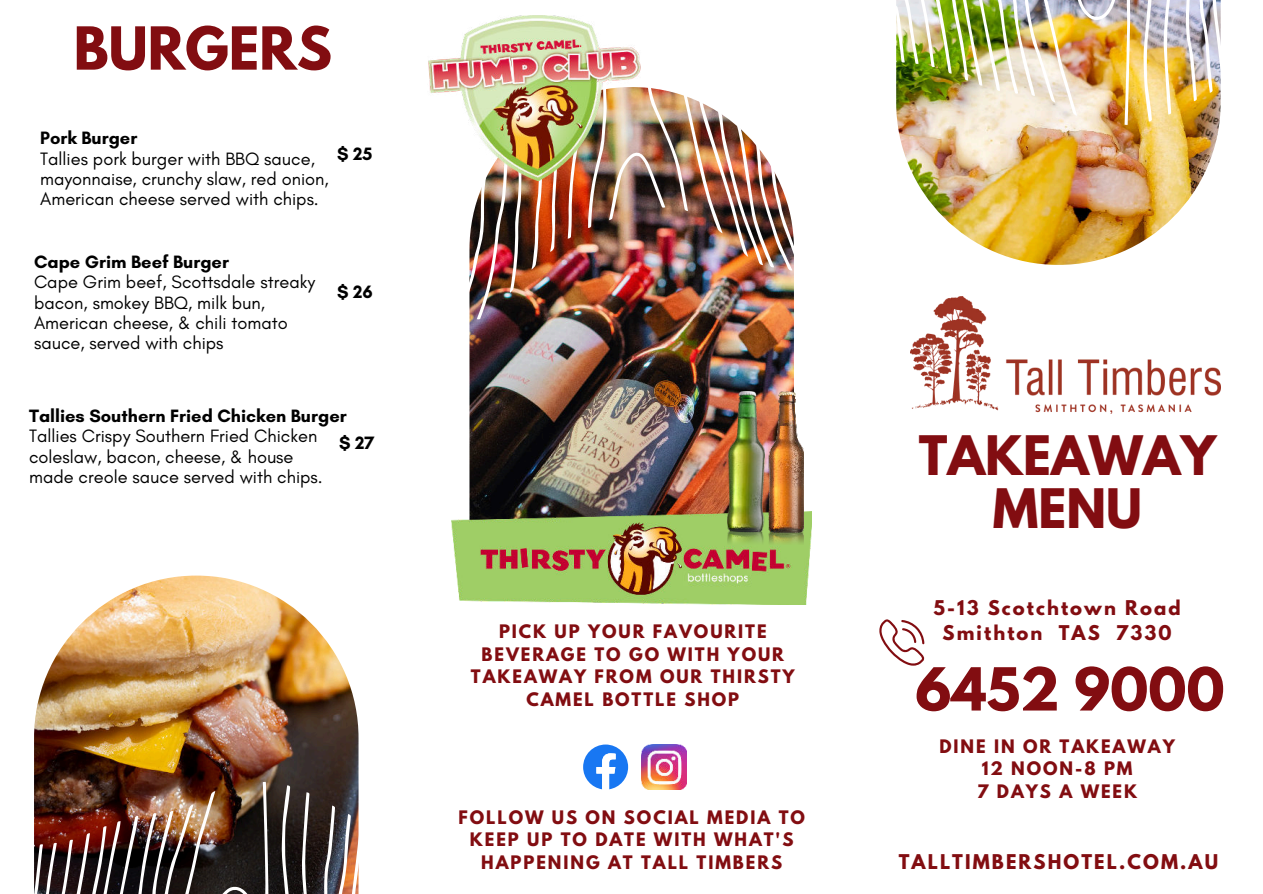
<style>
.page{position:relative;width:1263px;height:894px;background:#fff}
.page>*{position:absolute;margin:0;border:0;box-sizing:border-box;transform-origin:0 0}
.t1{font:700 52.5px "League Spartan";color:#820d11}
.t2{font:700 48.15px/52.8px "League Spartan";color:#820d11;text-align:center}
.t3{font:18.15px/20.2px "Glacial Indifference";color:#000}
.t4{font:700 18.15px "Glacial Indifference";color:#000}
.t5{font:700 18px/24.8px "League Spartan";letter-spacing:.115em;color:#820d11;text-align:center}
.t6{font:700 16.5px/22.5px "League Spartan";letter-spacing:.115em;color:#820d11;text-align:center}
</style>
<div class="page">
<img style="left:469px;top:319px;width:325px;height:192px">
<img style="left:469px;top:15px;width:325px;height:304px">
<img style="left:641px;top:744px;width:45px;height:45px">
<svg style="left:583px;top:744px;width:45px;height:45px"></svg>
<img style="left:428px;top:16px;width:213px;height:164px">
<img style="left:452px;top:511px;width:360px;height:93px">
<img style="left:769px;top:391px;width:35px;height:153px">
<img style="left:728px;top:391px;width:37px;height:153px">
<img style="left:910px;top:296px;width:311px;height:117px">
<svg style="left:879px;top:619px;width:46px;height:46px"></svg>
<img style="left:897px;top:125px;width:322px;height:140px">
<img style="left:896px;top:0;width:325px;height:125px">
<img style="left:34px;top:575px;width:324px;height:206px">
<img style="left:34px;top:781px;width:325px;height:112px">
<h1 class="t1" style="left:74px;top:7px;width:260px">BURGERS</h1>
<p class="t4" style="left:40px;top:127px;width:99px">Pork Burger</p>
<p class="t3" style="left:40px;top:149px;width:290px">Tallies pork burger with BBQ sauce, mayonnaise, crunchy slaw, red onion,<br>American cheese served with chips.</p>
<p class="t4" style="left:337px;top:143px;width:37px">$ 25</p>
<p class="t4" style="left:34px;top:251px;width:196px">Cape Grim Beef Burger</p>
<p class="t3" style="left:34px;top:272px;width:283px">Cape Grim beef, Scottsdale streaky bacon, smokey BBQ, milk bun,<br>American cheese, &amp; chili tomato sauce, served with chips</p>
<p class="t4" style="left:337px;top:280px;width:37px">$ 26</p>
<p class="t4" style="left:29px;top:404px;width:319px">Tallies Southern Fried Chicken Burger</p>
<p class="t3" style="left:29px;top:426px;width:295px">Tallies Crispy Southern Fried Chicken coleslaw, bacon, cheese, &amp; house made creole sauce served with chips.</p>
<p class="t4" style="left:339px;top:431px;width:37px">$ 27</p>
<p class="t6" style="left:471px;top:619px;width:325px">PICK UP YOUR FAVOURITE<br>BEVERAGE TO GO WITH YOUR<br>TAKEAWAY FROM OUR THIRSTY<br>CAMEL BOTTLE SHOP</p>
<p class="t6" style="left:458px;top:805px;width:348px">FOLLOW US ON SOCIAL MEDIA TO<br>KEEP UP TO DATE WITH WHAT'S<br>HAPPENING AT TALL TIMBERS</p>
<h2 class="t2" style="left:919px;top:429px;width:299px">TAKEAWAY<br>MENU</h2>
<p class="t5" style="left:933px;top:595px;width:249px">5-13 Scotchtown Road<br>Smithton TAS 7330</p>
<h1 class="t1" style="left:915px;top:648px;width:311px">6452 9000</h1>
<p class="t6" style="left:939px;top:734px;width:237px">DINE IN OR TAKEAWAY<br>12 NOON-8 PM<br>7 DAYS A WEEK</p>
<p class="t5" style="left:899px;top:848px;width:321px">TALLTIMBERSHOTEL.COM.AU</p>
</div>
